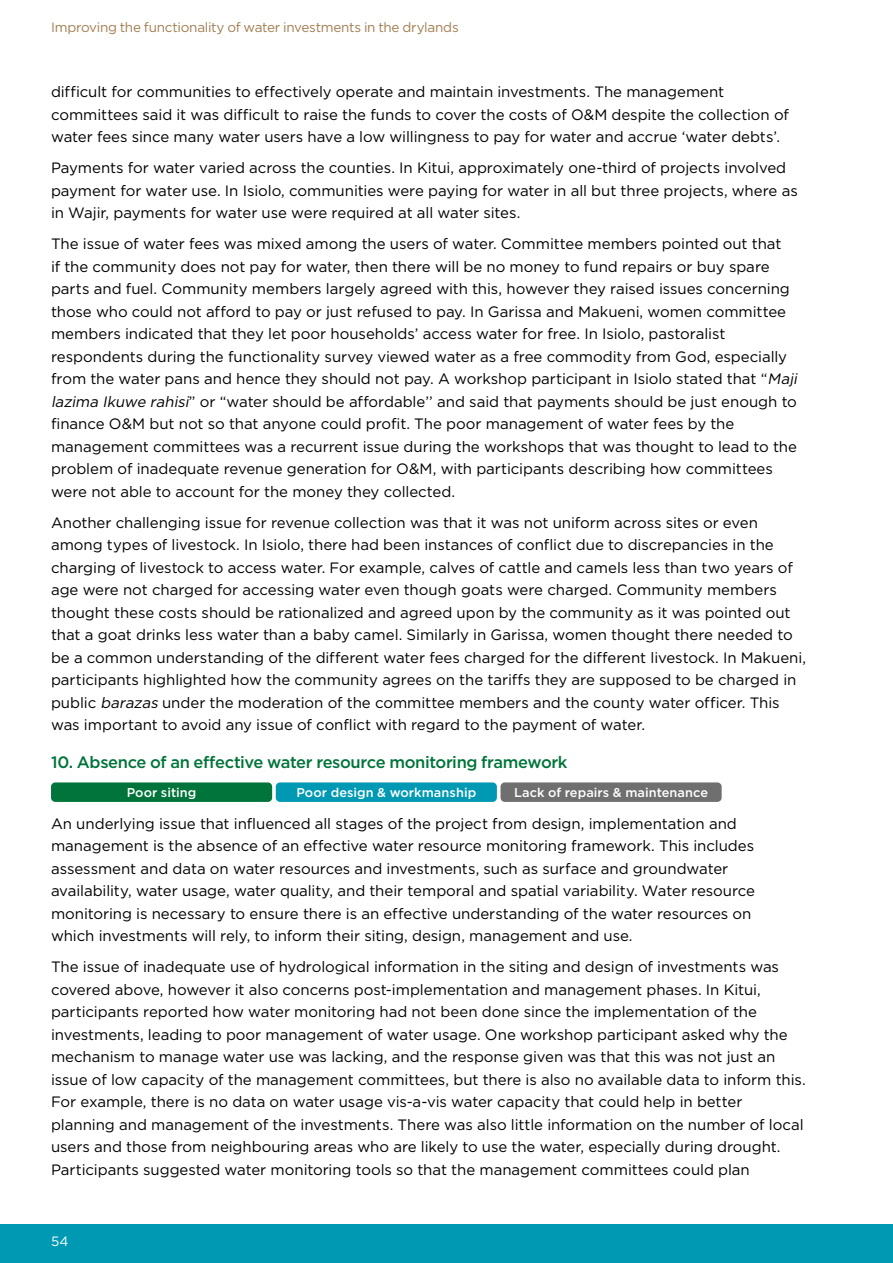
<style>
.page{position:relative;width:893px;height:1263px;background:#fff}
.page>*{position:absolute;margin:0;border:0;box-sizing:border-box;transform-origin:0 0}
.ADA-H3_Not_in_TOC{font:500 16.5px "Gotham";letter-spacing:-.025em;color:#00743a}
.ADA-BodyCopy{font:15px/22.5px "Gotham";letter-spacing:-.005em;color:#000}
.t1{font:13.5px "Gotham";letter-spacing:-.02em;color:#a17e51}
.t2{font:13.5px "Gotham";color:#fff}
.ADA-TableBody{font:500 12.75px "Gotham";letter-spacing:.005em;color:#fff}
.ADA-TableHeader{font:500 12.75px "Gotham";letter-spacing:.005em;color:#fff}
.s1{font-style:italic}
</style>
<div class="page">
<div style="left:51px;top:782px;width:221px;height:20px;background:#00743a;border-radius:4px"></div>
<div style="left:276px;top:782px;width:221px;height:20px;background:#0099b3;border-radius:4px"></div>
<div style="left:500px;top:782px;width:222px;height:20px;background:#706f6f;border-radius:4px"></div>
<div style="left:0;top:1224px;width:893px;height:39px;background:#0099b3"></div>
<p class="t1" style="left:51px;top:19px;width:409px">Improving the functionality of water investments in the drylands</p>
<p class="ADA-BodyCopy" style="left:51px;top:80px;width:739px">difficult for communities to effectively operate and maintain investments. The management committees said it was difficult to raise the funds to cover the costs of O&amp;M despite the collection of water fees since many water users have a low willingness to pay for water and accrue ‘water debts’.</p>
<p class="ADA-BodyCopy" style="left:51px;top:156px;width:748px">Payments for water varied across the counties. In Kitui, approximately one-third of projects involved payment for water use. In Isiolo, communities were paying for water in all but three projects, where as in Wajir, payments for water use were required at all water sites.</p>
<p class="ADA-BodyCopy" style="left:51px;top:232px;width:751px">The issue of water fees was mixed among the users of water. Committee members pointed out that<br>if the community does not pay for water, then there will be no money to fund repairs or buy spare parts and fuel. Community members largely agreed with this, however they raised issues concerning those who could not afford to pay or just refused to pay. In Garissa and Makueni, women committee members indicated that they let poor households’ access water for free. In Isiolo, pastoralist respondents during the functionality survey viewed water as a free commodity from God, especially from the water pans and hence they should not pay. A workshop participant in Isiolo stated that “<span class="s1">Maji lazima Ikuwe rahisi</span>” or “water should be affordable’’ and said that payments should be just enough to finance O&amp;M but not so that anyone could profit. The poor management of water fees by the management committees was a recurrent issue during the workshops that was thought to lead to the problem of inadequate revenue generation for O&amp;M, with participants describing how committees were not able to account for the money they collected.</p>
<p class="ADA-BodyCopy" style="left:51px;top:511px;width:757px">Another challenging issue for revenue collection was that it was not uniform across sites or even among types of livestock. In Isiolo, there had been instances of conflict due to discrepancies in the charging of livestock to access water. For example, calves of cattle and camels less than two years of age were not charged for accessing water even though goats were charged. Community members thought these costs should be rationalized and agreed upon by the community as it was pointed out that a goat drinks less water than a baby camel. Similarly in Garissa, women thought there needed to be a common understanding of the different water fees charged for the different livestock. In Makueni, participants highlighted how the community agrees on the tariffs they are supposed to be charged in public <span class="s1">barazas</span> under the moderation of the committee members and the county water officer. This was important to avoid any issue of conflict with regard to the payment of water.</p>
<p class="ADA-H3_Not_in_TOC" style="left:51px;top:751px;width:518px">10. Absence of an effective water resource monitoring framework</p>
<p class="ADA-TableHeader" style="left:127px;top:784px;width:71px">Poor siting</p>
<p class="ADA-TableBody" style="left:296px;top:784px;width:181px">Poor design &amp; workmanship</p>
<p class="ADA-TableBody" style="left:514px;top:784px;width:196px">Lack of repairs &amp; maintenance</p>
<p class="ADA-BodyCopy" style="left:51px;top:812px;width:706px">An underlying issue that influenced all stages of the project from design, implementation and management is the absence of an effective water resource monitoring framework. This includes assessment and data on water resources and investments, such as surface and groundwater availability, water usage, water quality, and their temporal and spatial variability. Water resource monitoring is necessary to ensure there is an effective understanding of the water resources on which investments will rely, to inform their siting, design, management and use.</p>
<p class="ADA-BodyCopy" style="left:51px;top:955px;width:756px">The issue of inadequate use of hydrological information in the siting and design of investments was covered above, however it also concerns post-implementation and management phases. In Kitui, participants reported how water monitoring had not been done since the implementation of the investments, leading to poor management of water usage. One workshop participant asked why the mechanism to manage water use was lacking, and the response given was that this was not just an issue of low capacity of the management committees, but there is also no available data to inform this.<br>For example, there is no data on water usage vis-a-vis water capacity that could help in better planning and management of the investments. There was also little information on the number of local users and those from neighbouring areas who are likely to use the water, especially during drought.<br>Participants suggested water monitoring tools so that the management committees could plan</p>
<p class="t2" style="left:51px;top:1232px;width:19px">54</p>
</div>
